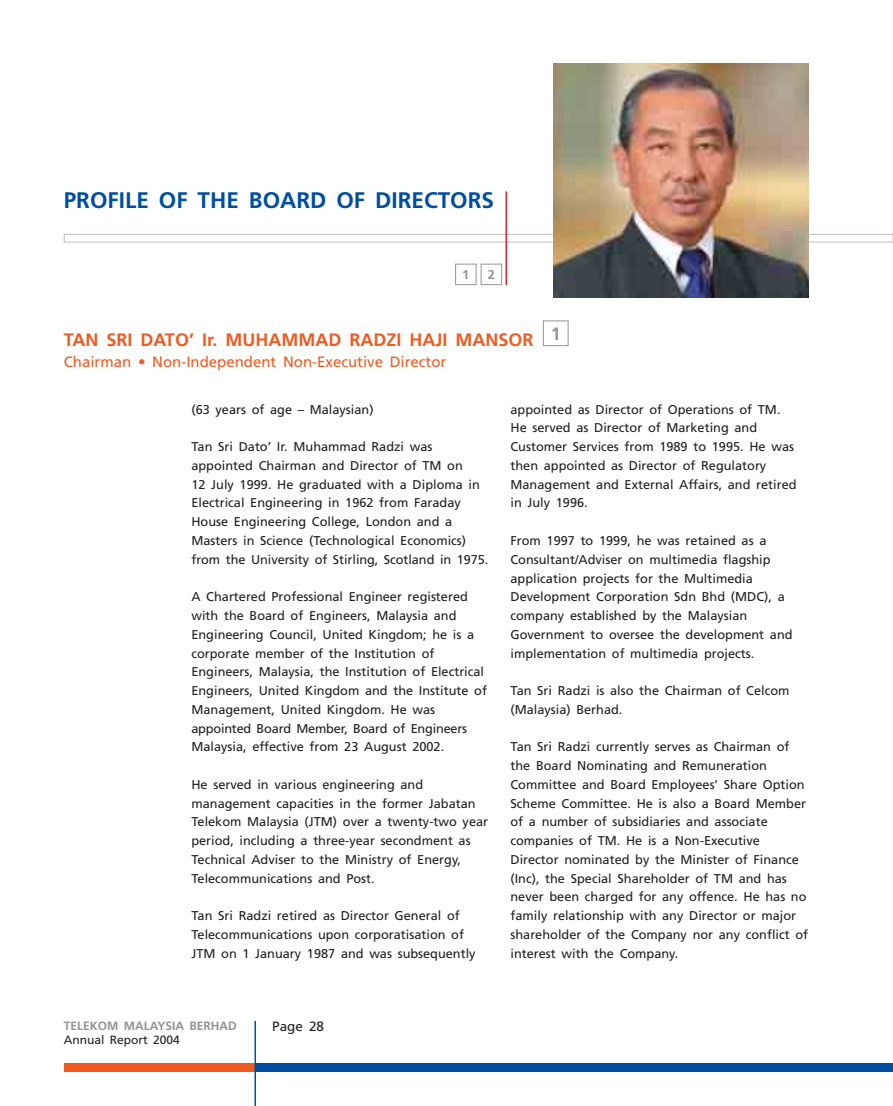
<style>
.page{position:relative;width:893px;height:1106px;background:#fff}
.page>*{position:absolute;margin:0;border:0;box-sizing:border-box;transform-origin:0 0}
.t1{font:700 22.5px "Frutiger";color:#004ea1}
.t2{font:700 18px "Frutiger";color:#f15b22}
.t3{font:700 18px "Frutiger";color:#939497}
.t4{font:15px "Frutiger";color:#f15b22}
.t5{font:13.5px "Frutiger";color:#231f1f}
.t6{font:12.75px/18.8px "Frutiger";color:#231f1f}
.t7{font:700 12.75px "Frutiger";color:#939497}
.t8{font:700 12px "Frutiger";color:#939497}
.t9{font:12px "Frutiger";color:#231f1f}
</style>
<div class="page">
<div style="left:64px;top:1063px;width:191px;height:8px;background:#f15b22"></div>
<div style="left:255px;top:1063px;width:637px;height:8px;background:#004ea1"></div>
<hr style="left:254px;top:1020px;width:2px;height:86px;background:#004ea1">
<div style="left:64px;top:234px;width:828px;height:8px;border:1px solid #b9c1b8"></div>
<hr style="left:505px;top:191px;width:2px;height:94px;background:#ee1b2e">
<div style="left:543px;top:320px;width:25px;height:26px;border:1px solid #939497"></div>
<div style="left:455px;top:264px;width:21px;height:21px;border:1px solid #939497"></div>
<div style="left:480px;top:264px;width:22px;height:21px;border:1px solid #939497"></div>
<img style="left:553px;top:64px;width:255px;height:234px">
<h1 class="t1" style="left:64px;top:191px;width:432px">PROFILE OF THE BOARD OF DIRECTORS</h1>
<p class="t7" style="left:462px;top:270px;width:9px">1</p>
<p class="t7" style="left:488px;top:270px;width:9px">2</p>
<h2 class="t2" style="left:64px;top:332px;width:471px">TAN SRI DATO’ Ir. MUHAMMAD RADZI HAJI MANSOR</h2>
<p class="t4" style="left:64px;top:356px;width:384px">Chairman • Non-Independent Non-Executive Director</p>
<h2 class="t3" style="left:550px;top:326px;width:12px">1</h2>
<p class="t6" style="left:191px;top:401px;width:184px">(63 years of age – Malaysian)</p>
<p class="t6" style="left:191px;top:438px;width:298px">Tan Sri Dato’ Ir. Muhammad Radzi was appointed Chairman and Director of TM on<br>12 July 1999. He graduated with a Diploma in Electrical Engineering in 1962 from Faraday House Engineering College, London and a Masters in Science (Technological Economics) from the University of Stirling, Scotland in 1975.</p>
<p class="t6" style="left:191px;top:588px;width:297px">A Chartered Professional Engineer registered with the Board of Engineers, Malaysia and Engineering Council, United Kingdom; he is a corporate member of the Institution of Engineers, Malaysia, the Institution of Electrical Engineers, United Kingdom and the Institute of Management, United Kingdom. He was appointed Board Member, Board of Engineers Malaysia, effective from 23 August 2002.</p>
<p class="t6" style="left:191px;top:776px;width:298px">He served in various engineering and management capacities in the former Jabatan Telekom Malaysia (JTM) over a twenty-two year period, including a three-year secondment as Technical Adviser to the Ministry of Energy, Telecommunications and Post.</p>
<p class="t6" style="left:191px;top:907px;width:286px">Tan Sri Radzi retired as Director General of<br>Telecommunications upon corporatisation of<br>JTM on 1 January 1987 and was subsequently</p>
<p class="t6" style="left:510px;top:401px;width:287px">appointed as Director of Operations of TM.<br>He served as Director of Marketing and Customer Services from 1989 to 1995. He was then appointed as Director of Regulatory Management and External Affairs, and retired in July 1996.</p>
<p class="t6" style="left:510px;top:532px;width:283px">From 1997 to 1999, he was retained as a Consultant/Adviser on multimedia flagship application projects for the Multimedia Development Corporation Sdn Bhd (MDC), a company established by the Malaysian Government to oversee the development and implementation of multimedia projects.</p>
<p class="t6" style="left:510px;top:682px;width:280px">Tan Sri Radzi is also the Chairman of Celcom (Malaysia) Berhad.</p>
<p class="t6" style="left:510px;top:738px;width:299px">Tan Sri Radzi currently serves as Chairman of the Board Nominating and Remuneration Committee and Board Employees’ Share Option Scheme Committee. He is also a Board Member of a number of subsidiaries and associate companies of TM. He is a Non-Executive Director nominated by the Minister of Finance (Inc), the Special Shareholder of TM and has never been charged for any offence. He has no family relationship with any Director or major shareholder of the Company nor any conflict of interest with the Company.</p>
<p class="t8" style="left:64px;top:1020px;width:174px">TELEKOM MALAYSIA BERHAD</p>
<p class="t9" style="left:64px;top:1035px;width:118px">Annual Report 2004</p>
<p class="t5" style="left:272px;top:1020px;width:53px">Page 28</p>
</div>
